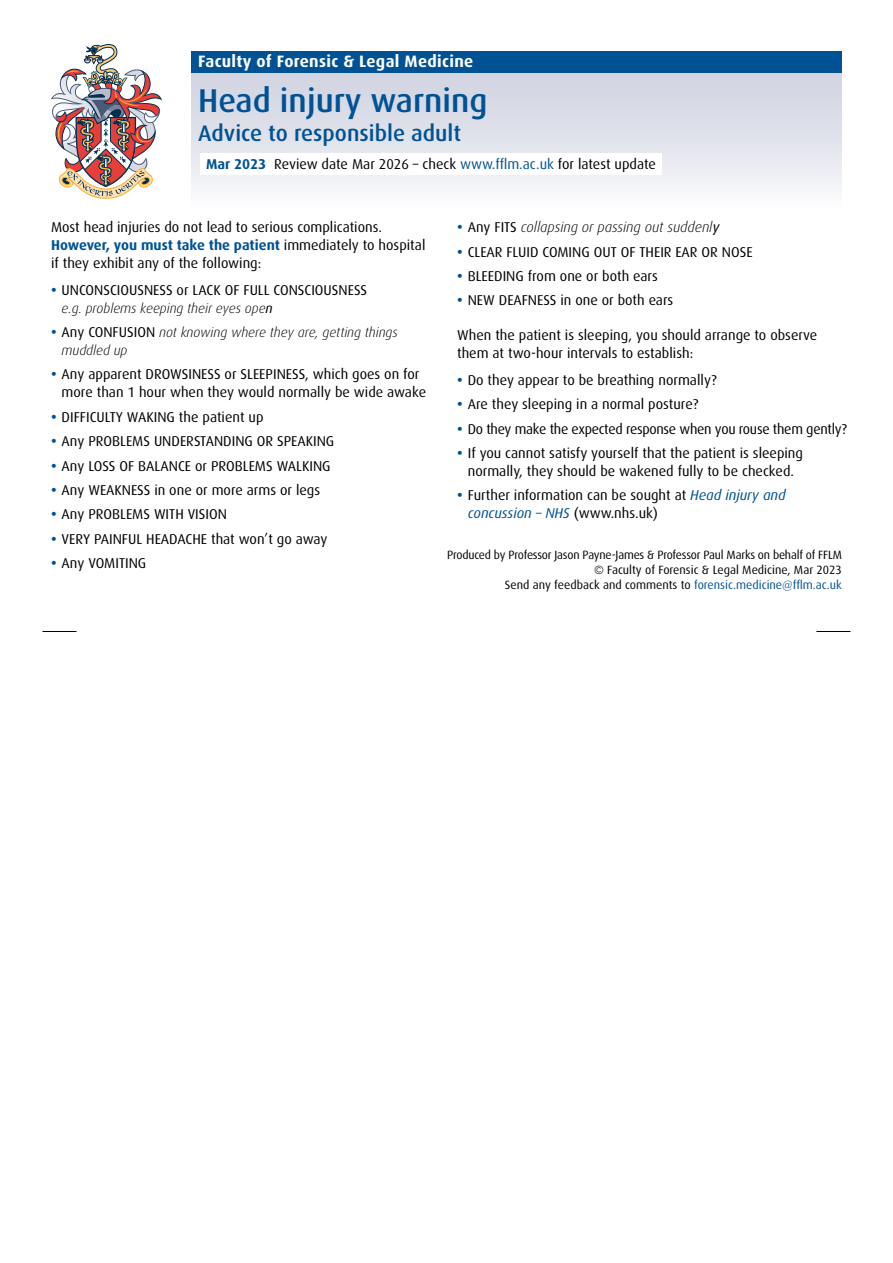
<style>
.page{position:relative;width:893px;height:1263px;background:#fff}
.page>*{position:absolute;margin:0;border:0;box-sizing:border-box;transform-origin:0 0}
.t1{font:500 33px "Dax";color:#005294}
.t2{font:500 22.5px "Dax";color:#005294}
.t3{font:700 16.5px "Dax";letter-spacing:.02em;color:#fff}
.t4{font:14.25px/18px "Dax";color:#000}
.t5{font:14.25px "Dax";letter-spacing:-.02em;color:#000}
.t6{font:italic 300 14.25px "Dax";color:#000}
.t7{font:italic 300 13.5px/18px "Dax";color:#000}
.t8{font:12px/15px "Dax";letter-spacing:-.01em;color:#000;text-align:right}
.s1{font-weight:700;color:#005294}
.s2{color:#005294}
.s3{font-weight:400}
.s4{font-weight:700;font-style:normal;font-size:14.25px;color:#005294}
.s5{font-weight:400;font-style:normal;font-size:14.25px}
.s6{font-weight:700;font-style:normal;color:#005294}
.s7{font-weight:400;font-style:normal}
.s8{font-style:italic;color:#005294}
</style>
<div class="page">
<hr style="left:43px;top:631px;width:34px;height:1px;background:#000">
<hr style="left:816px;top:631px;width:34px;height:1px;background:#000">
<div style="left:191px;top:72px;width:651px;height:147px;background:linear-gradient(to bottom,#cdd0de,#fffeff)"></div>
<div style="left:191px;top:51px;width:651px;height:21px;background:#005294"></div>
<svg style="left:51px;top:44px;width:111px;height:155px"></svg>
<div style="left:200px;top:153px;width:461px;height:21px;background:#fff"></div>
<p class="t3" style="left:198px;top:52px;width:277px">Faculty of Forensic &amp; Legal Medicine</p>
<h1 class="t1" style="left:198px;top:82px;width:291px">Head injury warning</h1>
<h2 class="t2" style="left:198px;top:120px;width:264px">Advice to responsible adult</h2>
<p class="t4" style="left:206px;top:155px;width:451px"><span class="s1">Mar 2023</span> Review date Mar 2026 – check <span class="s2">www.fflm.ac.uk</span> for latest update</p>
<p class="t4" style="left:51px;top:218px;width:376px">Most head injuries do not lead to serious complications.<br><span class="s1">However, you must take the patient</span> immediately to hospital if they exhibit any of the following:</p>
<p class="t4" style="left:51px;top:281px;width:318px"><span class="s1">•</span> UNCONSCIOUSNESS or LACK OF FULL CONSCIOUSNESS</p>
<p class="t7" style="left:62px;top:299px;width:213px">e.g. problems keeping their eyes ope<span class="s3">n</span></p>
<p class="t7" style="left:62px;top:323px;width:338px;text-indent:-11px"><span class="s4">•</span> <span class="s5">Any CONFUSION</span> not knowing where they are, getting things muddled up</p>
<p class="t4" style="left:62px;top:366px;width:366px;text-indent:-11px"><span class="s1">•</span> Any apparent DROWSINESS or SLEEPINESS, which goes on for more than 1 hour when they would normally be wide awake</p>
<p class="t4" style="left:51px;top:408px;width:214px"><span class="s1">•</span> DIFFICULTY WAKING the patient up</p>
<p class="t4" style="left:51px;top:432px;width:285px"><span class="s1">•</span> Any PROBLEMS UNDERSTANDING OR SPEAKING</p>
<p class="t4" style="left:51px;top:457px;width:281px"><span class="s1">•</span> Any LOSS OF BALANCE or PROBLEMS WALKING</p>
<p class="t4" style="left:51px;top:481px;width:271px"><span class="s1">•</span> Any WEAKNESS in one or more arms or legs</p>
<p class="t4" style="left:51px;top:505px;width:177px"><span class="s1">•</span> Any PROBLEMS WITH VISION</p>
<p class="t4" style="left:51px;top:530px;width:278px"><span class="s1">•</span> VERY PAINFUL HEADACHE that won’t go away</p>
<p class="t4" style="left:51px;top:554px;width:97px"><span class="s1">•</span> Any VOMITING</p>
<p class="t6" style="left:457px;top:219px;width:264px"><span class="s6">•</span> <span class="s7">Any FITS</span> collapsing or passing out suddenl<span class="s3">y</span></p>
<p class="t4" style="left:457px;top:243px;width:297px"><span class="s1">•</span> CLEAR FLUID COMING OUT OF THEIR EAR OR NOSE</p>
<p class="t4" style="left:457px;top:267px;width:202px"><span class="s1">•</span> BLEEDING from one or both ears</p>
<p class="t4" style="left:457px;top:292px;width:218px"><span class="s1">•</span> NEW DEAFNESS in one or both ears</p>
<p class="t4" style="left:457px;top:327px;width:362px">When the patient is sleeping, you should arrange to observe them at two-hour intervals to establish:</p>
<p class="t4" style="left:457px;top:371px;width:261px"><span class="s1">•</span> Do they appear to be breathing normally?</p>
<p class="t4" style="left:457px;top:395px;width:243px"><span class="s1">•</span> Are they sleeping in a normal posture?</p>
<p class="t5" style="left:457px;top:421px;width:391px"><span class="s1">•</span> Do they make the expected response when you rouse them gently?</p>
<p class="t4" style="left:457px;top:444px;width:347px;text-align:center"><span class="s1">•</span> If you cannot satisfy yourself that the patient is sleeping normally, they should be wakened fully to be checked.</p>
<p class="t4" style="left:468px;top:486px;width:320px;text-indent:-11px"><span class="s1">•</span> Further information can be sought at <span class="s8">Head injury and concussion – NHS</span> (www.nhs.uk)</p>
<p class="t8" style="left:447px;top:547px;width:396px">Produced by Professor Jason Payne-James &amp; Professor Paul Marks on behalf of FFLM © Faculty of Forensic &amp; Legal Medicine, Mar 2023<br>Send any feedback and comments to <span class="s2">forensic.medicine@fflm.ac.uk</span></p>
</div>
